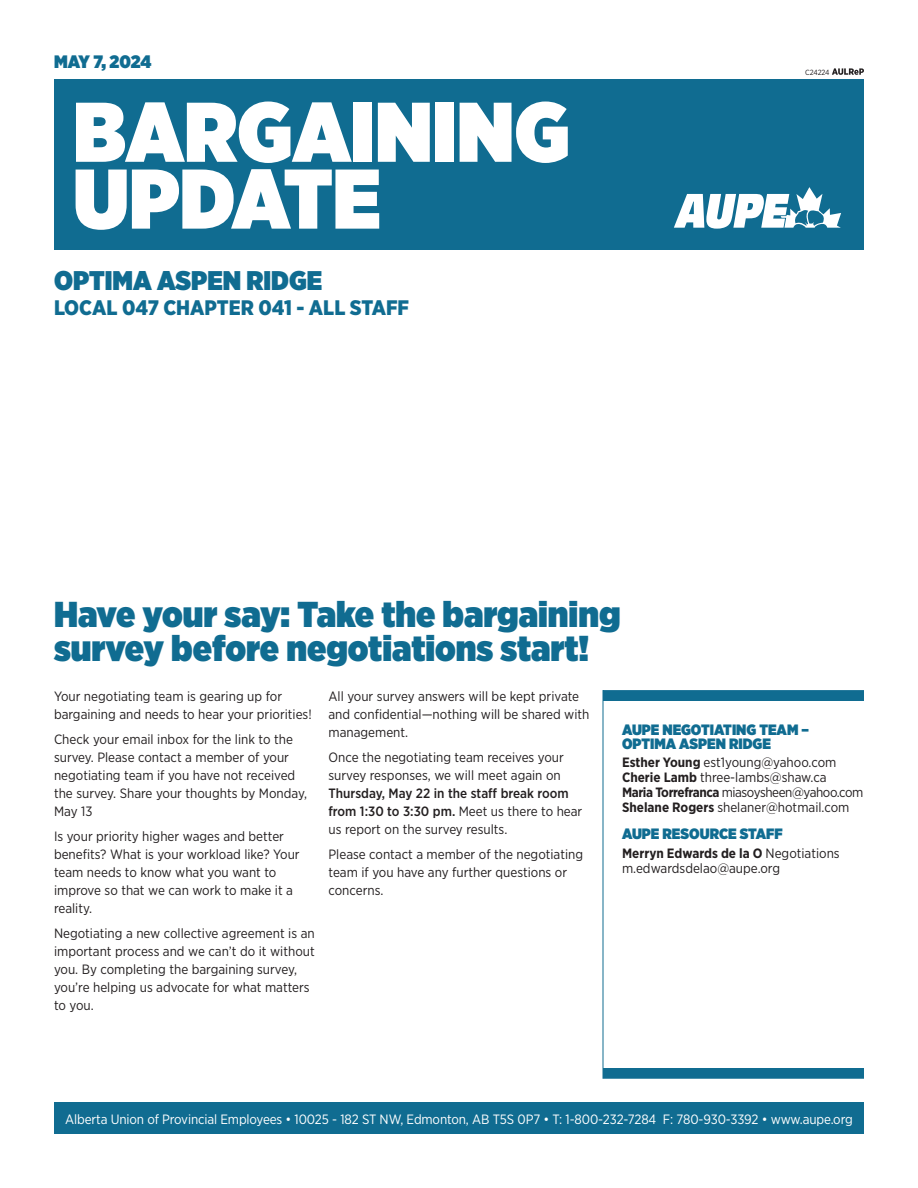
<style>
.page{position:relative;width:918px;height:1188px;background:#fff}
.page>*{position:absolute;margin:0;border:0;box-sizing:border-box;transform-origin:0 0}
.t1{font:900 84.45px "Gotham Narrow";color:#fff}
.t2{font:900 36px/34.5px "Gotham Narrow";color:#106c91}
.t3{font:900 27px "Gotham Narrow";color:#106c91}
.t4{font:900 21px "Gotham Narrow";color:#106c91}
.t5{font:900 18px "Gotham Narrow";letter-spacing:-.01em;color:#106c91}
.body_copy{font:900 15px/13.5px "Gotham Narrow";color:#106c91}
.body_copy-2{font:13.5px/18px "Gotham Narrow";color:#231f20}
.t6{font:13.5px "Gotham Narrow";letter-spacing:-.01em;color:#fff}
.body_copy-3{font:13.5px "Gotham Narrow";letter-spacing:-.03em;color:#231f20}
.body_copy-4{font:700 13.5px "Gotham Narrow";color:#231f20}
.t7{font:7.5px "Gotham Narrow";color:#231f20}
.s1{font-weight:500}
.s2{font-weight:700}
.s3{font-weight:400}
</style>
<div class="page">
<div style="left:54px;top:79px;width:810px;height:171px;background:#106c91"></div>
<div style="left:54px;top:1102px;width:810px;height:32px;background:#106c91"></div>
<svg style="left:674px;top:187px;width:167px;height:42px"></svg>
<svg style="left:832px;top:68px;width:32px;height:7px"></svg>
<div style="left:603px;top:691px;width:261px;height:10px;background:#106c91"></div>
<div style="left:603px;top:1069px;width:261px;height:9px;background:#106c91"></div>
<div style="left:603px;top:690px;width:261px;height:389px;border:1px solid #106c91"></div>
<p class="t5" style="left:54px;top:50px;width:99px">MAY 7, 2024</p>
<p class="t1" style="left:73px;top:75px;width:498px">BARGAINING</p>
<p class="t1" style="left:73px;top:142px;width:309px">UPDATE</p>
<p class="t3" style="left:54px;top:262px;width:270px">OPTIMA ASPEN RIDGE</p>
<p class="t4" style="left:54px;top:294px;width:357px">LOCAL 047 CHAPTER 041 - ALL STAFF</p>
<p class="t2" style="left:54px;top:596px;width:568px">Have your say: Take the bargaining survey before negotiations start!</p>
<p class="t7" style="left:805px;top:68px;width:26px">C24224</p>
<p class="body_copy-2" style="left:54px;top:687px;width:259px">Your negotiating team is gearing up for bargaining and needs to hear your priorities!</p>
<p class="body_copy-2" style="left:54px;top:730px;width:255px">Check your email inbox for the link to the survey. Please contact a member of your negotiating team if you have not received the survey. Share your thoughts by Monday, May 13</p>
<p class="body_copy-2" style="left:54px;top:827px;width:247px">Is your priority higher wages and better benefits? What is your workload like? Your team needs to know what you want to improve so that we can work to make it a reality.</p>
<p class="body_copy-2" style="left:54px;top:924px;width:262px">Negotiating a new collective agreement is an important process and we can’t do it without you. By completing the bargaining survey, you’re helping us advocate for what matters to you.</p>
<p class="body_copy-2" style="left:328px;top:687px;width:263px">All your survey answers will be kept private and confidential—nothing will be shared with management.</p>
<p class="body_copy-2" style="left:328px;top:748px;width:255px">Once the negotiating team receives your survey responses, we will meet again on <span class="s1">Thursday, May 22 in the staff break room from 1:30 to 3:30 pm.</span> Meet us there to hear us report on the survey results.</p>
<p class="body_copy-2" style="left:328px;top:845px;width:256px">Please contact a member of the negotiating team if you have any further questions or concerns.</p>
<p class="body_copy" style="left:622px;top:723px;width:188px">AUPE NEGOTIATING TEAM –<br>OPTIMA ASPEN RIDGE</p>
<p class="body_copy-2" style="left:622px;top:753px;width:216px"><span class="s2">Esther Young</span> est1young@yahoo.com</p>
<p class="body_copy-2" style="left:622px;top:768px;width:206px"><span class="s2">Cherie Lamb</span> three-lambs@shaw.ca</p>
<p class="body_copy-3" style="left:622px;top:784px;width:243px"><span class="s2">Maria Torrefranca</span> miasoysheen@yahoo.com</p>
<p class="body_copy-2" style="left:622px;top:798px;width:229px"><span class="s2">Shelane Rogers</span> shelaner@hotmail.com</p>
<p class="body_copy" style="left:622px;top:827px;width:162px">AUPE RESOURCE STAFF</p>
<p class="body_copy-4" style="left:622px;top:844px;width:219px">Merryn Edwards de la O <span class="s3">Negotiations</span></p>
<p class="body_copy-2" style="left:622px;top:859px;width:160px">m.edwardsdelao@aupe.org</p>
<p class="t6" style="left:65px;top:1110px;width:789px">Alberta Union of Provincial Employees • 10025 - 182 ST NW, Edmonton, AB T5S 0P7 • T: 1-800-232-7284 F: 780-930-3392 • www.aupe.org</p>
</div>
